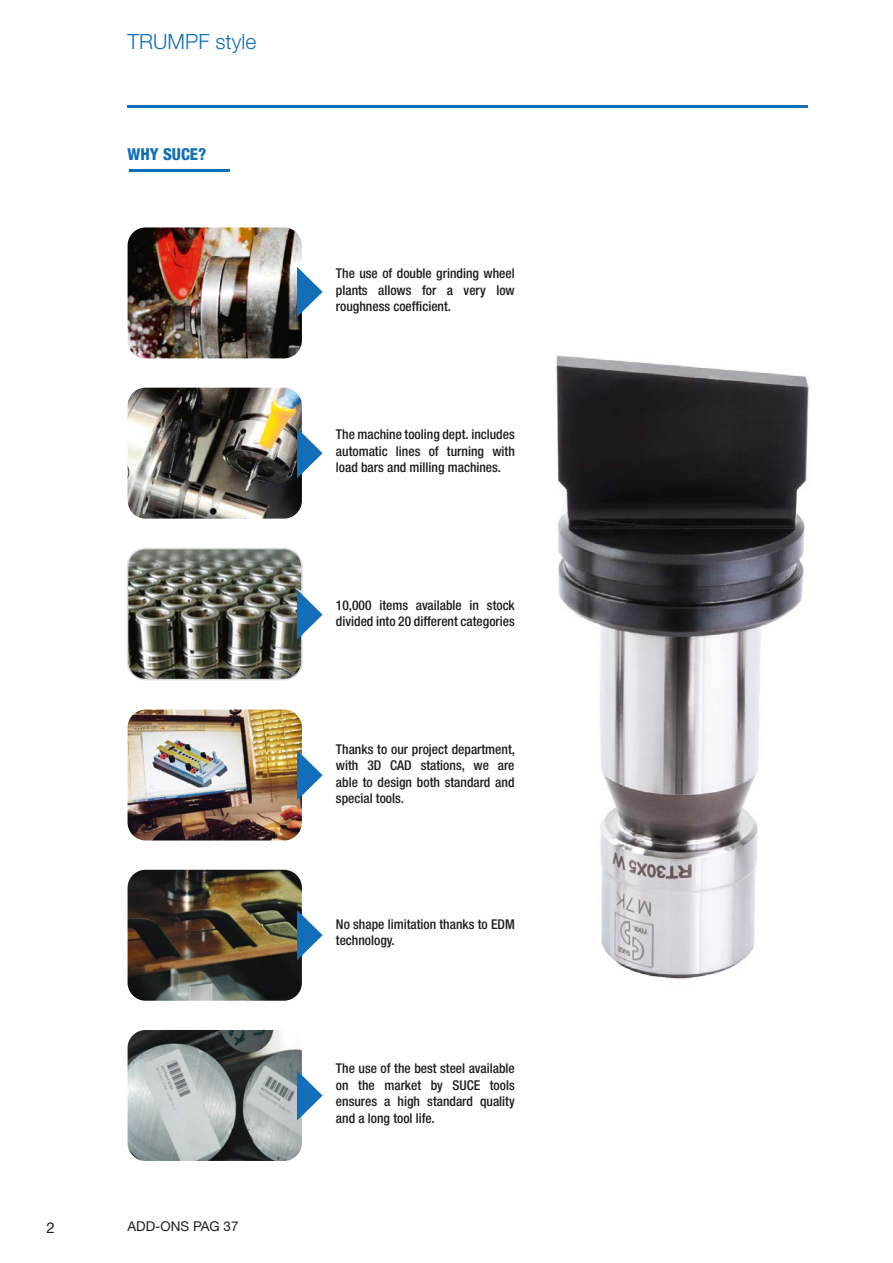
<style>
.page{position:relative;width:893px;height:1263px;background:#fff}
.page>*{position:absolute;margin:0;border:0;box-sizing:border-box;transform-origin:0 0}
.t1{font:300 21px "Helvetica Neue LT Std";color:#126fb7}
.t2{font:800 condensed 16.5px "Helvetica Neue LT Std";color:#126fb7}
.t3{font:15px "Helvetica Neue LT Std";color:#1d1d1b}
.t4{font:500 condensed 13.5px/16.5px "Helvetica Neue LT Std";color:#1d1d1b;text-align:justify}
.t5{font:13.5px "Helvetica Neue LT Std";color:#1d1d1b}
</style>
<div class="page">
<hr style="left:128px;top:105px;width:680px;height:2px;background:#126fb7">
<hr style="left:129px;top:169px;width:101px;height:2px;background:#126fb7">
<img style="left:128px;top:388px;width:174px;height:131px">
<img style="left:128px;top:709px;width:174px;height:131px">
<img style="left:128px;top:870px;width:174px;height:131px">
<img style="left:128px;top:1030px;width:174px;height:131px">
<img style="left:128px;top:227px;width:174px;height:131px">
<svg style="left:297px;top:267px;width:26px;height:50px"></svg>
<svg style="left:297px;top:750px;width:26px;height:50px"></svg>
<svg style="left:297px;top:428px;width:26px;height:50px"></svg>
<svg style="left:297px;top:910px;width:26px;height:50px"></svg>
<svg style="left:127px;top:548px;width:196px;height:132px"></svg>
<svg style="left:297px;top:1070px;width:26px;height:51px"></svg>
<img style="left:556px;top:355px;width:253px;height:624px">
<h1 class="t1" style="left:128px;top:29px;width:130px">TRUMPF style</h1>
<p class="t2" style="left:128px;top:144px;width:80px">WHY SUCE?</p>
<p class="t3" style="left:47px;top:1219px;width:10px">2</p>
<p class="t5" style="left:128px;top:1218px;width:113px">ADD-ONS PAG 37</p>
<p class="t4" style="left:336px;top:265px;width:180px">The use of double grinding wheel plants allows for a very low roughness coefficient.</p>
<p class="t4" style="left:336px;top:426px;width:180px">The machine tooling dept. includes automatic lines of turning with load bars and milling machines.</p>
<p class="t4" style="left:336px;top:597px;width:180px">10,000 items available in stock divided into 20 different categories</p>
<p class="t4" style="left:336px;top:741px;width:181px">Thanks to our project department, with 3D CAD stations, we are able to design both standard and special tools.</p>
<p class="t4" style="left:336px;top:916px;width:180px">No shape limitation thanks to EDM technology.</p>
<p class="t4" style="left:336px;top:1060px;width:180px">The use of the best steel available on the market by SUCE tools ensures a high standard quality and a long tool life.</p>
</div>
